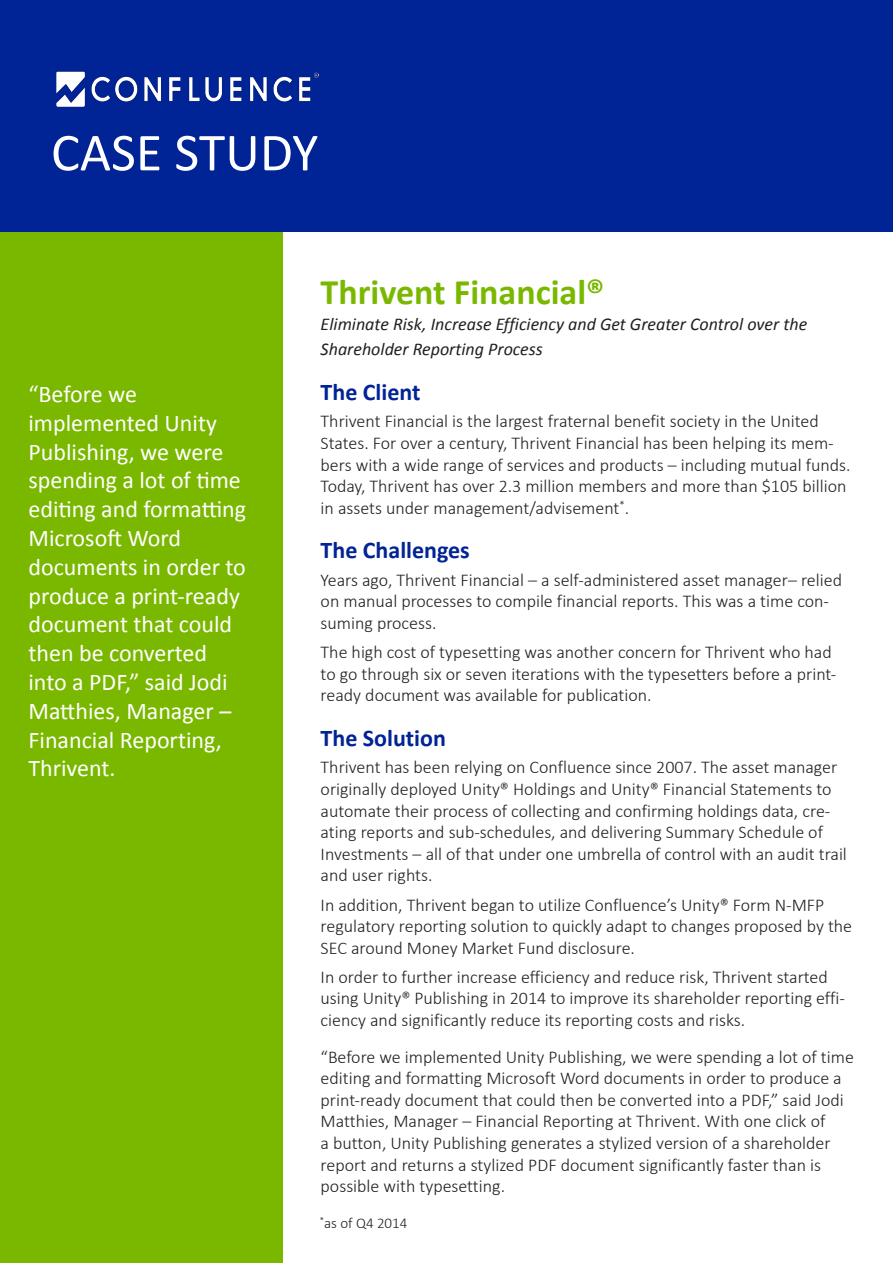
<style>
.page{position:relative;width:893px;height:1263px;background:#fff}
.page>*{position:absolute;margin:0;border:0;box-sizing:border-box;transform-origin:0 0}
.t1{font:54px "Calibri";color:#fff}
.t2{font:700 36px "Calibri";color:#7ab800}
.t3{font:24px/28.8px "Calibri";color:#fff}
.t4{font:700 24px "Calibri";color:#002395}
.t5{font:300 18px/21.6px "Calibri";color:#231f20}
.t6{font:italic 18px/25.5px "Calibri";color:#231f20}
.t7{font:300 15px "Calibri";color:#231f20}
</style>
<div class="page">
<div style="left:0;top:0;width:282px;height:1263px;background:#7ab800"></div>
<div style="left:0;top:0;width:893px;height:232px;background:#002395"></div>
<img style="left:56px;top:71px;width:262px;height:36px">
<p class="t1" style="left:51px;top:118px;width:269px">CASE STUDY</p>
<p class="t3" style="left:28px;top:380px;width:219px">“Before we implemented Unity<br>Publishing, we were spending a lot of time editing and formatting<br>Microsoft Word documents in order to produce a print-ready document that could then be converted into a PDF,” said Jodi<br>Matthies, Manager –<br>Financial Reporting,<br>Thrivent.</p>
<p class="t2" style="left:321px;top:269px;width:285px">Thrivent Financial®</p>
<p class="t6" style="left:321px;top:311px;width:488px">Eliminate Risk, Increase Efficiency and Get Greater Control over the<br>Shareholder Reporting Process</p>
<p class="t4" style="left:321px;top:377px;width:101px">The Client</p>
<p class="t5" style="left:321px;top:410px;width:531px">Thrivent Financial is the largest fraternal benefit society in the United States. For over a century, Thrivent Financial has been helping its mem&shy;bers with a wide range of services and products – including mutual funds.<br>Today, Thrivent has over 2.3 million members and more than $105 billion in assets under management/advisement<sup>*</sup>.</p>
<p class="t4" style="left:321px;top:535px;width:151px">The Challenges</p>
<p class="t5" style="left:321px;top:569px;width:523px">Years ago, Thrivent Financial – a self-administered asset manager– relied on manual processes to compile financial reports. This was a time con&shy;suming process.</p>
<p class="t5" style="left:321px;top:641px;width:517px">The high cost of typesetting was another concern for Thrivent who had to go through six or seven iterations with the typesetters before a print&shy;ready document was available for publication.</p>
<p class="t4" style="left:321px;top:722px;width:127px">The Solution</p>
<p class="t5" style="left:321px;top:756px;width:528px">Thrivent has been relying on Confluence since 2007. The asset manager originally deployed Unity® Holdings and Unity® Financial Statements to automate their process of collecting and confirming holdings data, cre&shy;ating reports and sub-schedules, and delivering Summary Schedule of Investments – all of that under one umbrella of control with an audit trail and user rights.</p>
<p class="t5" style="left:321px;top:893px;width:533px">In addition, Thrivent began to utilize Confluence’s Unity® Form N-MFP regulatory reporting solution to quickly adapt to changes proposed by the<br>SEC around Money Market Fund disclosure.</p>
<p class="t5" style="left:321px;top:966px;width:526px">In order to further increase efficiency and reduce risk, Thrivent started using Unity® Publishing in 2014 to improve its shareholder reporting effi&shy;ciency and significantly reduce its reporting costs and risks.</p>
<p class="t5" style="left:321px;top:1046px;width:535px">“Before we implemented Unity Publishing, we were spending a lot of time editing and formatting Microsoft Word documents in order to produce a print-ready document that could then be converted into a PDF,” said Jodi Matthies, Manager – Financial Reporting at Thrivent. With one click of<br>a button, Unity Publishing generates a stylized version of a shareholder report and returns a stylized PDF document significantly faster than is possible with typesetting.</p>
<p class="t7" style="left:320px;top:1213px;width:89px"><sup>*</sup>as of Q4 2014</p>
</div>
